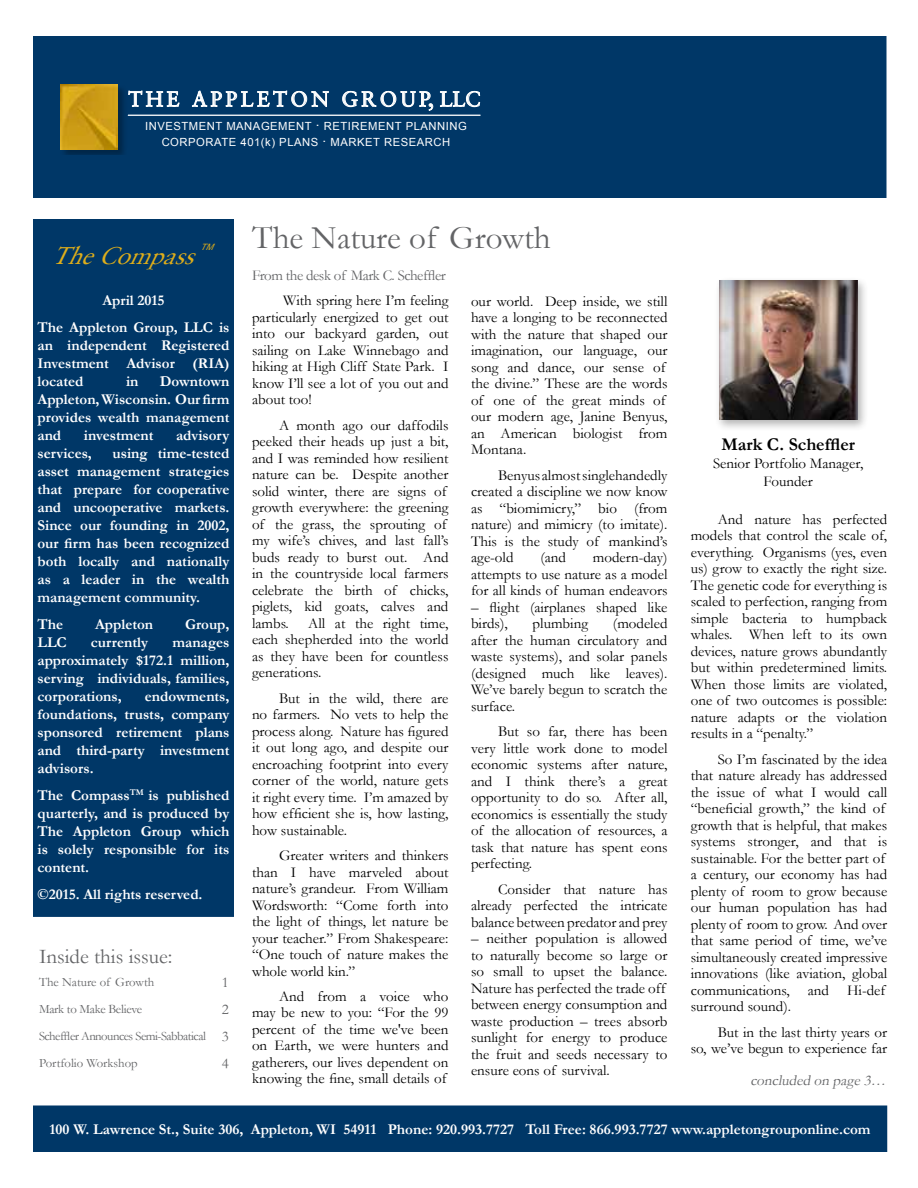
<style>
.page{position:relative;width:918px;height:1188px;background:#fff}
.page>*{position:absolute;margin:0;border:0;box-sizing:border-box;transform-origin:0 0}
.t1{font:33px "Garamond";color:#636466}
.t2{font:italic 24px "Sabon";color:#ddad1b}
.t3{font:21px "Sabon";letter-spacing:.165em;color:#fff}
.t4{font:21px "Garamond";color:#636466}
.t5{font:700 18px "Garamond";color:#000}
.t6{font:15px/16.5px "Garamond";color:#000;text-align:justify}
.t7{font:700 15px/18px "Garamond";color:#fff;text-align:justify}
.t8{font:15px "Garamond";letter-spacing:-.03em;color:#636466}
.t9{font:italic 15px "Garamond";color:#636466}
.t10{font:12.75px/27px "Garamond";letter-spacing:-.04em;color:#636466}
.t11{font:12.75px "Garamond";color:#636466}
.t12{font:12.75px "Garamond";letter-spacing:-.02em;color:#636466}
.t13{font:11.25px/16.2px "Arial";letter-spacing:.05em;color:#fff;text-align:center}
.t14{font:italic 8.7px "Arial";color:#ddad1b}
.s1{font-size:13.5px}
.s2{font-size:15px}
</style>
<div class="page">
<div style="left:34px;top:220px;width:199px;height:696px;background:#003767"></div>
<div style="left:33px;top:219px;width:201px;height:698px;border:2px solid #003767"></div>
<div style="left:33px;top:36px;width:853px;height:162px;background:#003767"></div>
<div style="left:34px;top:1106px;width:852px;height:45px;background:#003767"></div>
<div style="left:33px;top:1105px;width:854px;height:47px;border:2px solid #003767"></div>
<img style="left:60px;top:84px;width:69px;height:71px">
<img style="left:61px;top:85px;width:56px;height:64px">
<svg style="left:128px;top:91px;width:52px;height:16px"></svg>
<svg style="left:192px;top:91px;width:137px;height:16px"></svg>
<svg style="left:342px;top:91px;width:91px;height:20px"></svg>
<svg style="left:440px;top:91px;width:40px;height:16px"></svg>
<hr style="left:128px;top:115px;width:352px;height:1px;background:#fff">
<div style="left:714px;top:276px;width:154px;height:155px;background:#000;opacity:.3"></div>
<img style="left:719px;top:281px;width:138px;height:139px">
<h3 class="t3" style="left:128px;top:87px;width:354px">THE APPLETON GROUP, LLC</h3>
<p class="t13" style="left:145px;top:118px;width:323px">INVESTMENT MANAGEMENT <span class="s1">·</span> RETIREMENT PLANNING<br>CORPORATE 401(k) PLANS <span class="s1">·</span> MARKET RESEARCH</p>
<h2 class="t2" style="left:51px;top:241px;width:157px">TheCompass</h2>
<p class="t14" style="left:200px;top:241px;width:20px">TM</p>
<p class="t7" style="left:38px;top:287px;width:193px;line-height:27px;text-align:center">April 2015<br>The Appleton Group, LLC is</p>
<p class="t7" style="left:38px;top:336px;width:193px">an independent Registered Investment Advisor (RIA) located</p>
<p class="t7" style="left:38px;top:372px;width:194px;text-indent:122px">Downtown Appleton, Wisconsin. Our firm provides wealth management and</p>
<p class="t7" style="left:126px;top:372px;width:14px">in</p>
<p class="t7" style="left:84px;top:426px;width:71px">investment</p>
<p class="t7" style="left:176px;top:426px;width:55px">advisory</p>
<p class="t7" style="left:38px;top:444px;width:56px">services,</p>
<p class="t7" style="left:38px;top:444px;width:194px;text-indent:75px">using time-tested asset management strategies that prepare for cooperative and uncooperative markets.<br>Since our founding in 2002, our firm has been recognized both locally and nationally as a leader in the wealth management community.</p>
<p class="t7" style="left:38px;top:615px;width:27px">The</p>
<p class="t7" style="left:95px;top:615px;width:60px">Appleton</p>
<p class="t7" style="left:185px;top:615px;width:46px">Group,</p>
<p class="t7" style="left:38px;top:633px;width:31px">LLC</p>
<p class="t7" style="left:91px;top:633px;width:59px">currently</p>
<p class="t7" style="left:37px;top:633px;width:194px;text-indent:135px">manages approximately $172.1 million, serving individuals, families, corporations,</p>
<p class="t7" style="left:37px;top:687px;width:194px;text-indent:107px">endowments, foundations, trusts, company sponsored retirement plans and third-party investment advisors.</p>
<p class="t7" style="left:37px;top:786px;width:194px">The Compass<sup>TM</sup> is published quarterly, and is produced by The Appleton Group which is solely responsible for its content.</p>
<p class="t7" style="left:37px;top:885px;width:167px">©2015. All rights reserved.</p>
<h3 class="t4" style="left:39px;top:942px;width:135px">Inside this issue:</h3>
<p class="t11" style="left:39px;top:974px;width:117px">The Nature of Growth</p>
<p class="t8" style="left:222px;top:972px;width:9px">1</p>
<p class="t12" style="left:39px;top:1001px;width:105px">Mark to Make Believe</p>
<p class="t8" style="left:222px;top:999px;width:9px">2</p>
<p class="t10" style="left:39px;top:1022px;width:191px">Scheffler Announces Semi-Sabbatical <span class="s2">3<br></span>Portfolio Workshop</p>
<p class="t8" style="left:222px;top:1053px;width:9px">4</p>
<h1 class="t1" style="left:252px;top:216px;width:300px">The Nature of Growth</h1>
<p class="t8" style="left:252px;top:265px;width:195px">From the desk of Mark C. Scheffler</p>
<p class="t6" style="left:252px;top:292px;width:198px;text-indent:31px">With spring here I’m feeling particularly energized to get out into our backyard garden, out sailing on Lake Winnebago and hiking at High Cliff State Park. I know I’ll see a lot of you out and about too!</p>
<p class="t6" style="left:252px;top:416px;width:198px;text-align:left;text-indent:27px">A month ago our daffodils peeked their heads up just a bit, and I was reminded how resilient nature can be. Despite another solid winter, there are signs of growth everywhere: the greening of the grass, the sprouting of my wife’s chives, and last fall’s buds ready to burst out. And in the countryside local farmers celebrate the birth of chicks, piglets, kid goats, calves and lambs.</p>
<p class="t6" style="left:252px;top:614px;width:198px;text-indent:56px">All at the right time, each shepherded into the world as they have been for countless generations.</p>
<p class="t6" style="left:252px;top:689px;width:198px;text-indent:27px">But in the wild, there are no farmers. No vets to help the process along. Nature has figured it out long ago, and despite our encroaching footprint into every corner of the world, nature gets it right every time. I’m amazed by how efficient she is, how lasting, how sustainable.</p>
<p class="t6" style="left:252px;top:847px;width:198px;text-indent:27px">Greater writers and thinkers than I have marveled about nature’s grandeur. From William Wordsworth: “Come forth into the light of things, let nature be your teacher.” From Shakespeare: “One touch of nature makes the whole world kin.”</p>
<p class="t6" style="left:252px;top:988px;width:198px;text-indent:27px">And from a voice who may be new to you: “For the 99 percent of the time we've been on Earth, we were hunters and gatherers, our lives dependent on knowing the fine, small details of</p>
<p class="t6" style="left:471px;top:292px;width:198px;text-align:left">our world. Deep inside, we still have a longing to be reconnected with the nature that shaped our imagination, our language, our song and dance, our sense of the divine.” These are the words of one of the great minds of our modern age, Janine Benyus, an American biologist from<br>Montana.</p>
<p class="t6" style="left:471px;top:466px;width:198px;text-indent:27px">Benyus almost singlehandedly created a discipline we now know as “biomimicry,” bio (from nature) and mimicry (to imitate).<br>This is the study of mankind’s age-old</p>
<p class="t6" style="left:471px;top:549px;width:198px;text-indent:122px">modern-day) attempts to use nature as a model for all kinds of human endeavors</p>
<p class="t6" style="left:471px;top:598px;width:198px">– flight (airplanes shaped like birds),</p>
<p class="t6" style="left:540px;top:549px;width:27px">(and</p>
<p class="t6" style="left:533px;top:615px;width:57px">plumbing</p>
<p class="t6" style="left:471px;top:615px;width:198px;text-indent:142px">(modeled after the human circulatory and waste systems), and solar panels (designed much like leaves).<br>We’ve barely begun to scratch the surface.</p>
<p class="t6" style="left:471px;top:723px;width:198px;text-indent:27px">But so far, there has been very little work done to model economic systems after nature, and I think there’s a great opportunity to do so. After all, economics is essentially the study of the allocation of resources, a task that nature has spent eons perfecting.</p>
<p class="t6" style="left:471px;top:880px;width:198px;text-indent:27px">Consider that nature has already perfected the intricate balance between predator and prey</p>
<p class="t6" style="left:471px;top:930px;width:198px;text-align:left">– neither population is allowed to naturally become so large or so small to upset the balance.<br>Nature has perfected the trade off between energy consumption and waste production – trees absorb sunlight for energy to produce the fruit and seeds necessary to ensure eons of survival.</p>
<p class="t5" style="left:721px;top:432px;width:135px">Mark C. Scheffler</p>
<p class="t6" style="left:713px;top:454px;width:152px;line-height:18px;text-align:center">Senior Portfolio Manager,<br>Founder</p>
<p class="t6" style="left:691px;top:511px;width:198px;text-indent:27px">And nature has perfected models that control the scale of, everything. Organisms (yes, even us) grow to exactly the right size.<br>The genetic code for everything is scaled to perfection, ranging from simple bacteria to humpback whales. When left to its own devices, nature grows abundantly but within predetermined limits.<br>When those limits are violated, one of two outcomes is possible: nature adapts or the violation results in a “penalty.”</p>
<p class="t6" style="left:691px;top:750px;width:198px;text-align:left;text-indent:27px">So I’m fascinated by the idea that nature already has addressed the issue of what I would call “beneficial growth,” the kind of growth that is helpful, that makes systems stronger, and that is sustainable. For the better part of a century, our economy has had plenty of room to grow because our human population has had plenty of room to grow. And over that same period of time, we’ve simultaneously created impressive innovations (like aviation, global communications, and Hi-def surround sound).</p>
<p class="t6" style="left:691px;top:1023px;width:198px;text-align:right">But in the last thirty years or<br>so, we’ve begun to experience far</p>
<p class="t9" style="left:750px;top:1071px;width:140px">concluded on page3…</p>
<p class="t7" style="left:50px;top:1120px;width:822px">100 W. Lawrence St., Suite 306, Appleton, WI 54911 Phone: 920.993.7727 Toll Free: 866.993.7727 www.appletongrouponline.com</p>
</div>
